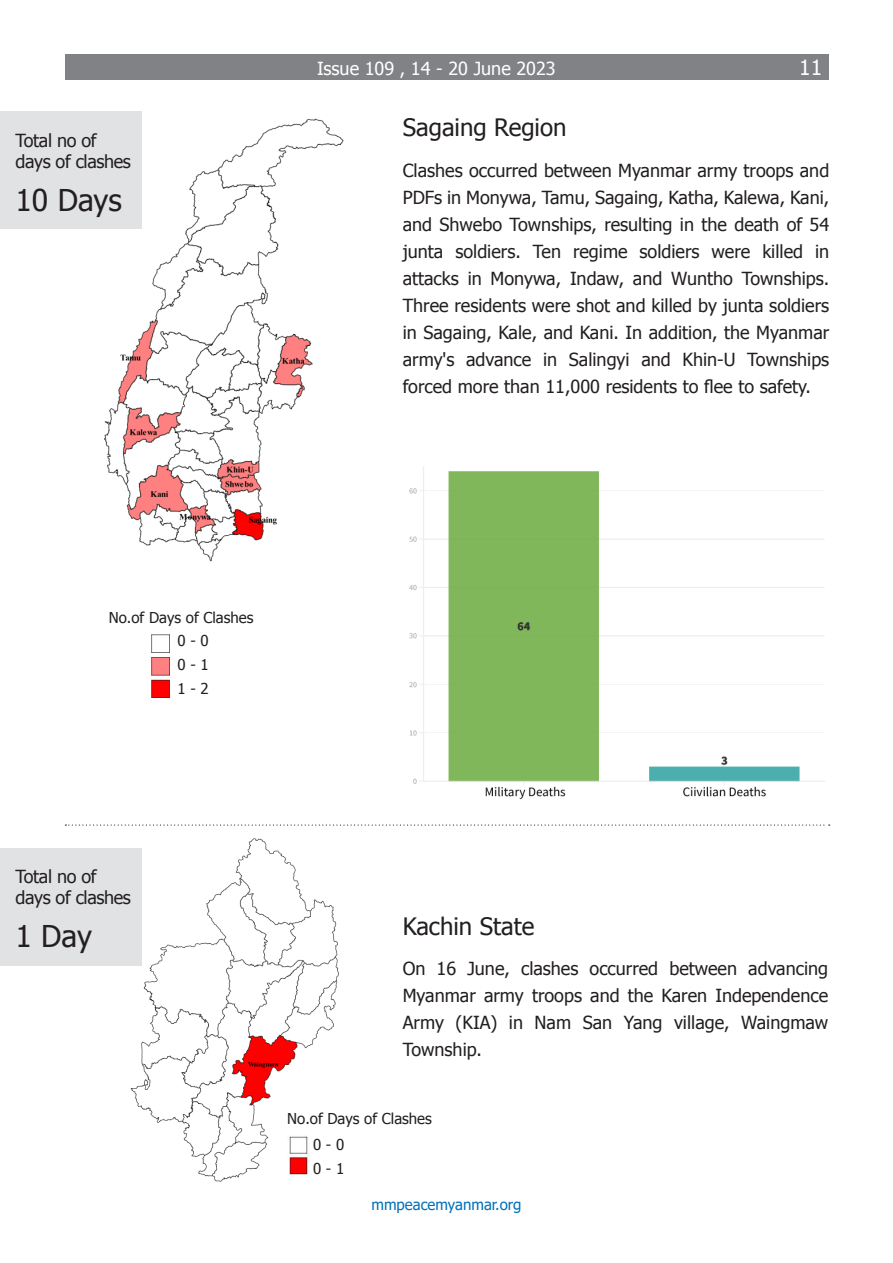
<style>
.page{position:relative;width:893px;height:1263px;background:#fff}
.page>*{position:absolute;margin:0;border:0;box-sizing:border-box;transform-origin:0 0}
.t1{font:30px "Zawgyi One";color:#231f20}
.t2{font:24px "Zawgyi One";color:#231f20}
.t3{font:21px "Zawgyi One";color:#fff}
.t4{font:18px/27px "Zawgyi One";color:#231f20;text-align:justify}
.t5{font:18px "Zawgyi One";letter-spacing:-.02em;color:#231f20}
.t6{font:18px "Zawgyi One";color:#fff}
.t7{font:15px "Zawgyi One";color:#231f20}
.t8{font:15px "Tahoma";color:#0072bc}
</style>
<div class="page">
<div style="left:65px;top:54px;width:763px;height:26px;background:#808285"></div>
<img style="left:91px;top:838px;width:248px;height:344px">
<img style="left:104px;top:118px;width:240px;height:444px">
<svg style="left:65px;top:824px;width:765px;height:2px"></svg>
<img style="left:409px;top:466px;width:416px;height:334px">
<img style="left:151px;top:634px;width:19px;height:64px">
<img style="left:288px;top:1135px;width:22px;height:41px">
<div style="left:1px;top:111px;width:141px;height:118px;background:#e1e2e4"></div>
<div style="left:1px;top:848px;width:141px;height:117px;background:#e1e2e4"></div>
<p class="t5" style="left:16px;top:128px;width:82px">Total no of</p>
<p class="t5" style="left:16px;top:150px;width:117px">days of clashes</p>
<p class="t1" style="left:16px;top:180px;width:108px">10 Days</p>
<p class="t6" style="left:317px;top:56px;width:240px">Issue 109 , 14 - 20 June 2023</p>
<p class="t3" style="left:799px;top:54px;width:24px">11</p>
<p class="t2" style="left:403px;top:111px;width:165px">Sagaing Region</p>
<p class="t4" style="left:403px;top:158px;width:428px">Clashes occurred between Myanmar army troops and PDFs in Monywa, Tamu, Sagaing, Katha, Kalewa, Kani, and Shwebo Townships, resulting in the death of 54 junta soldiers. Ten regime soldiers were killed in attacks in Monywa, Indaw, and Wuntho Townships.<br>Three residents were shot and killed by junta soldiers in Sagaing, Kale, and Kani. In addition, the Myanmar army's advance in Salingyi and Khin-U Townships forced more than 11,000 residents to flee to safety.</p>
<p class="t7" style="left:109px;top:607px;width:146px">No.of Days of Clashes</p>
<p class="t7" style="left:178px;top:631px;width:33px">0 - 0</p>
<p class="t7" style="left:178px;top:655px;width:33px">0 - 1</p>
<p class="t7" style="left:178px;top:679px;width:33px">1 - 2</p>
<p class="t5" style="left:16px;top:864px;width:82px">Total no of</p>
<p class="t5" style="left:16px;top:886px;width:117px">days of clashes</p>
<p class="t1" style="left:16px;top:916px;width:78px">1 Day</p>
<p class="t2" style="left:403px;top:910px;width:133px">Kachin State</p>
<p class="t4" style="left:403px;top:956px;width:427px">On 16 June, clashes occurred between advancing Myanmar army troops and the Karen Independence Army (KIA) in Nam San Yang village, Waingmaw Township.</p>
<p class="t7" style="left:287px;top:1108px;width:146px">No.of Days of Clashes</p>
<p class="t7" style="left:313px;top:1134px;width:33px">0 - 0</p>
<p class="t7" style="left:313px;top:1158px;width:33px">0 - 1</p>
<p class="t8" style="left:371px;top:1195px;width:152px">mmpeacemyanmar.org</p>
</div>
